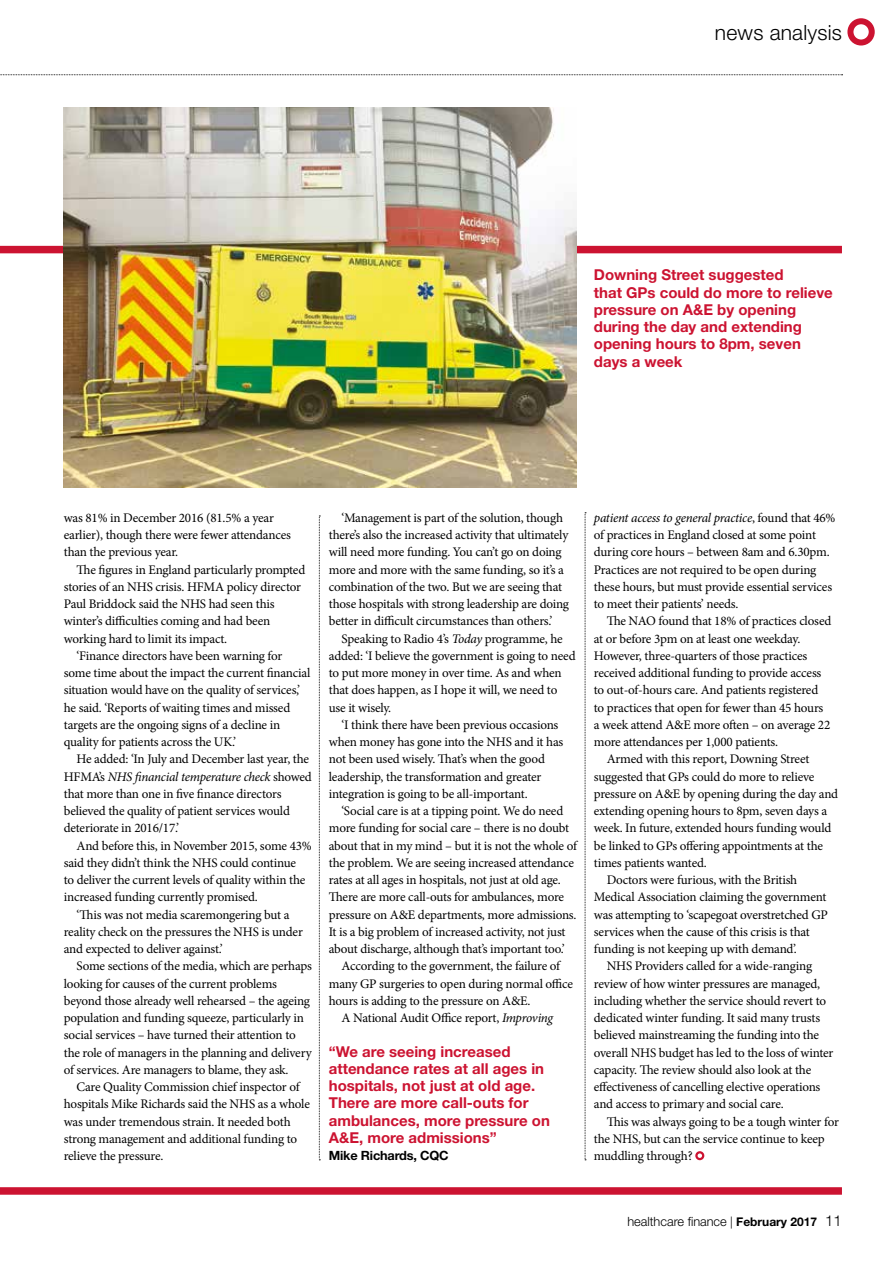
<style>
.page{position:relative;width:893px;height:1263px;background:#fff}
.page>*{position:absolute;margin:0;border:0;box-sizing:border-box;transform-origin:0 0}
.t1{font:300 21px "Helvetica Neue LT Pro";letter-spacing:.01em;color:#000}
.t2{font:700 15px/17.2px "Helvetica Neue LT Pro";color:#cc1331}
.t3{font:13.2px/17.2px "Minion Pro";letter-spacing:-.015em;color:#000}
.t4{font:italic 13.2px "Minion Pro";letter-spacing:-.025em;color:#000}
.t5{font:300 12.75px "Helvetica Neue LT Pro";color:#000}
.t6{font:700 12.75px "Helvetica Neue LT Pro";letter-spacing:-.015em;color:#000}
.s1{font-style:normal}
.s2{font-style:italic}
.s3{font-size:12px}
.s4{font-weight:700;font-size:12px}
.s5{font-size:15px}
</style>
<div class="page">
<svg style="left:0;top:74px;width:843px;height:1px"></svg>
<div style="left:0;top:246px;width:842px;height:7px;background:#cc1331"></div>
<div style="left:847px;top:18px;width:28px;height:28px;border:6px solid #cc1331;border-radius:50%"></div>
<div style="left:0;top:1187px;width:842px;height:8px;background:#cc1331"></div>
<img style="left:64px;top:108px;width:513px;height:379px">
<svg style="left:319px;top:516px;width:1px;height:644px"></svg>
<svg style="left:585px;top:512px;width:1px;height:648px"></svg>
<div style="left:695px;top:1151px;width:9px;height:9px;border:2px solid #cc1331;border-radius:50%"></div>
<h1 class="t1" style="left:715px;top:19px;width:128px">news analysis</h1>
<p class="t2" style="left:594px;top:266px;width:240px">Downing Street suggested<br>that GPs could do more to relieve pressure on A&amp;E by opening during the day and extending opening hours to 8pm, seven days a week</p>
<p class="t3" style="left:64px;top:509px;width:229px">was 81% in December 2016 (81.5% a year earlier), though there were fewer attendances than the previous year.</p>
<p class="t3" style="left:77px;top:561px;width:230px">The figures in England particularly prompted</p>
<p class="t3" style="left:64px;top:578px;width:239px">stories of an NHS crisis. HFMA policy director</p>
<p class="t3" style="left:64px;top:595px;width:212px">Paul Briddock said the NHS had seen this</p>
<p class="t3" style="left:64px;top:613px;width:208px">winter’s difficulties coming and had been</p>
<p class="t3" style="left:64px;top:630px;width:165px">working hard to limit its impact.</p>
<p class="t3" style="left:77px;top:647px;width:207px">‘Finance directors have been warning for</p>
<p class="t3" style="left:64px;top:664px;width:248px">some time about the impact the current financial</p>
<p class="t3" style="left:64px;top:681px;width:238px">situation would have on the quality of services,’</p>
<p class="t3" style="left:64px;top:699px;width:228px">he said. ‘Reports of waiting times and missed</p>
<p class="t3" style="left:64px;top:716px;width:218px">targets are the ongoing signs of a decline in</p>
<p class="t3" style="left:64px;top:733px;width:174px">quality for patients across the UK.’</p>
<p class="t3" style="left:77px;top:750px;width:234px">He added: ‘In July and December last year, the</p>
<p class="t4" style="left:64px;top:767px;width:250px"><span class="s1">HFMA’s</span> NHS financial temperature check <span class="s1">showed</span></p>
<p class="t3" style="left:64px;top:785px;width:219px">that more than one in five finance directors</p>
<p class="t3" style="left:64px;top:802px;width:228px">believed the quality of patient services would</p>
<p class="t3" style="left:64px;top:819px;width:117px">deteriorate in 2016/17.’</p>
<p class="t3" style="left:77px;top:837px;width:237px">And before this, in November 2015, some 43%</p>
<p class="t3" style="left:64px;top:854px;width:234px">said they didn’t think the NHS could continue</p>
<p class="t3" style="left:64px;top:871px;width:243px">to deliver the current levels of quality within the</p>
<p class="t3" style="left:64px;top:888px;width:196px">increased funding currently promised.</p>
<p class="t3" style="left:77px;top:906px;width:214px">‘This was not media scaremongering but a</p>
<p class="t3" style="left:64px;top:923px;width:241px">reality check on the pressures the NHS is under</p>
<p class="t3" style="left:64px;top:940px;width:161px">and expected to deliver against.’</p>
<p class="t3" style="left:77px;top:957px;width:237px">Some sections of the media, which are perhaps</p>
<p class="t3" style="left:64px;top:975px;width:215px">looking for causes of the current problems</p>
<p class="t3" style="left:64px;top:992px;width:248px">beyond those already well rehearsed – the ageing</p>
<p class="t3" style="left:64px;top:1009px;width:242px">population and funding squeeze, particularly in</p>
<p class="t3" style="left:64px;top:1026px;width:234px">social services – have turned their attention to</p>
<p class="t3" style="left:64px;top:1044px;width:249px">the role of managers in the planning and delivery</p>
<p class="t3" style="left:64px;top:1061px;width:226px">of services. Are managers to blame, they ask.</p>
<p class="t3" style="left:77px;top:1078px;width:225px">Care Quality Commission chief inspector of</p>
<p class="t3" style="left:64px;top:1095px;width:248px">hospitals Mike Richards said the NHS as a whole</p>
<p class="t3" style="left:64px;top:1113px;width:228px">was under tremendous strain. It needed both</p>
<p class="t3" style="left:64px;top:1130px;width:235px">strong management and additional funding to</p>
<p class="t3" style="left:64px;top:1147px;width:101px">relieve the pressure.</p>
<p class="t3" style="left:329px;top:509px;width:242px;text-indent:13px">‘Management is part of the solution, though there’s also the increased activity that ultimately will need more funding. You can’t go on doing more and more with the same funding, so it’s a combination of the two. But we are seeing that those hospitals with strong leadership are doing better in difficult circumstances than others.’</p>
<p class="t3" style="left:329px;top:630px;width:248px;text-indent:13px">Speaking to Radio 4’s <span class="s2">Today</span> programme, he added: ‘I believe the government is going to need to put more money in over time. As and when that does happen, as I hope it will, we need to use it wisely.</p>
<p class="t3" style="left:329px;top:716px;width:236px;text-indent:13px">‘I think there have been previous occasions when money has gone into the NHS and it has not been used wisely. That’s when the good leadership, the transformation and greater integration is going to be all-important.</p>
<p class="t3" style="left:342px;top:802px;width:223px">‘Social care is at a tipping point. We do need</p>
<p class="t3" style="left:329px;top:819px;width:242px">more funding for social care – there is no doubt</p>
<p class="t3" style="left:329px;top:837px;width:250px">about that in my mind – but it is not the whole of</p>
<p class="t3" style="left:329px;top:854px;width:247px">the problem. We are seeing increased attendance</p>
<p class="t3" style="left:329px;top:871px;width:233px">rates at all ages in hospitals, not just at old age.</p>
<p class="t3" style="left:329px;top:888px;width:237px">There are more call-outs for ambulances, more</p>
<p class="t3" style="left:329px;top:906px;width:249px">pressure on A&amp;E departments, more admissions.</p>
<p class="t3" style="left:329px;top:923px;width:238px">It is a big problem of increased activity, not just</p>
<p class="t3" style="left:329px;top:940px;width:238px">about discharge, although that’s important too.’</p>
<p class="t3" style="left:342px;top:957px;width:220px">According to the government, the failure of</p>
<p class="t3" style="left:329px;top:975px;width:246px">many GP surgeries to open during normal office</p>
<p class="t3" style="left:329px;top:992px;width:203px">hours is adding to the pressure on A&amp;E.</p>
<p class="t3" style="left:342px;top:1009px;width:213px">A National Audit Office report, <span class="s2">Improving</span></p>
<p class="t2" style="left:329px;top:1042px;width:223px">“We are seeing increased attendance rates at all ages in hospitals, not just at old age.<br>There are more call-outs for ambulances, more pressure on<br>A&amp;E, more admissions”</p>
<p class="t6" style="left:329px;top:1148px;width:121px">Mike Richards, CQC</p>
<p class="t3" style="left:594px;top:509px;width:243px"><span class="s2">patient access to general practice</span>, found that 46% of practices in England closed at some point during core hours – between 8am and 6.30pm.<br>Practices are not required to be open during these hours, but must provide essential services to meet their patients’ needs.</p>
<p class="t3" style="left:607px;top:613px;width:226px">The NAO found that 18% of practices closed</p>
<p class="t3" style="left:594px;top:630px;width:208px">at or before 3pm on at least one weekday.</p>
<p class="t3" style="left:594px;top:647px;width:215px">However, three-quarters of those practices</p>
<p class="t3" style="left:594px;top:664px;width:229px">received additional funding to provide access</p>
<p class="t3" style="left:594px;top:681px;width:226px">to out-of-hours care. And patients registered</p>
<p class="t3" style="left:594px;top:699px;width:231px">to practices that open for fewer than 45 hours</p>
<p class="t3" style="left:594px;top:716px;width:238px">a week attend A&amp;E more often – on average 22</p>
<p class="t3" style="left:594px;top:733px;width:186px">more attendances per 1,000 patients.</p>
<p class="t3" style="left:607px;top:750px;width:204px">Armed with this report, Downing Street</p>
<p class="t3" style="left:594px;top:768px;width:222px">suggested that GPs could do more to relieve</p>
<p class="t3" style="left:594px;top:785px;width:246px">pressure on A&amp;E by opening during the day and</p>
<p class="t3" style="left:594px;top:802px;width:235px">extending opening hours to 8pm, seven days a</p>
<p class="t3" style="left:594px;top:819px;width:239px">week. In future, extended hours funding would</p>
<p class="t3" style="left:594px;top:837px;width:231px">be linked to GPs offering appointments at the</p>
<p class="t3" style="left:594px;top:854px;width:114px">times patients wanted.</p>
<p class="t3" style="left:607px;top:871px;width:192px">Doctors were furious, with the British</p>
<p class="t3" style="left:594px;top:888px;width:234px">Medical Association claiming the government</p>
<p class="t3" style="left:594px;top:906px;width:236px">was attempting to ‘scapegoat overstretched GP</p>
<p class="t3" style="left:594px;top:923px;width:218px">services when the cause of this crisis is that</p>
<p class="t3" style="left:594px;top:940px;width:204px">funding is not keeping up with demand’.</p>
<p class="t3" style="left:607px;top:957px;width:207px">NHS Providers called for a wide-ranging</p>
<p class="t3" style="left:594px;top:975px;width:228px">review of how winter pressures are managed,</p>
<p class="t3" style="left:594px;top:992px;width:234px">including whether the service should revert to</p>
<p class="t3" style="left:594px;top:1009px;width:228px">dedicated winter funding. It said many trusts</p>
<p class="t3" style="left:594px;top:1026px;width:227px">believed mainstreaming the funding into the</p>
<p class="t3" style="left:594px;top:1044px;width:241px">overall NHS budget has led to the loss of winter</p>
<p class="t3" style="left:594px;top:1061px;width:219px">capacity. The review should also look at the</p>
<p class="t3" style="left:594px;top:1078px;width:228px">effectiveness of cancelling elective operations</p>
<p class="t3" style="left:594px;top:1095px;width:191px">and access to primary and social care.</p>
<p class="t3" style="left:607px;top:1113px;width:234px">This was always going to be a tough winter for</p>
<p class="t3" style="left:594px;top:1130px;width:232px">the NHS, but can the service continue to keep</p>
<p class="t3" style="left:594px;top:1147px;width:100px">muddling through?</p>
<p class="t5" style="left:627px;top:1213px;width:216px">healthcare finance <span class="s3">|</span> <span class="s4">February 2017</span> <span class="s5">11</span></p>
</div>
